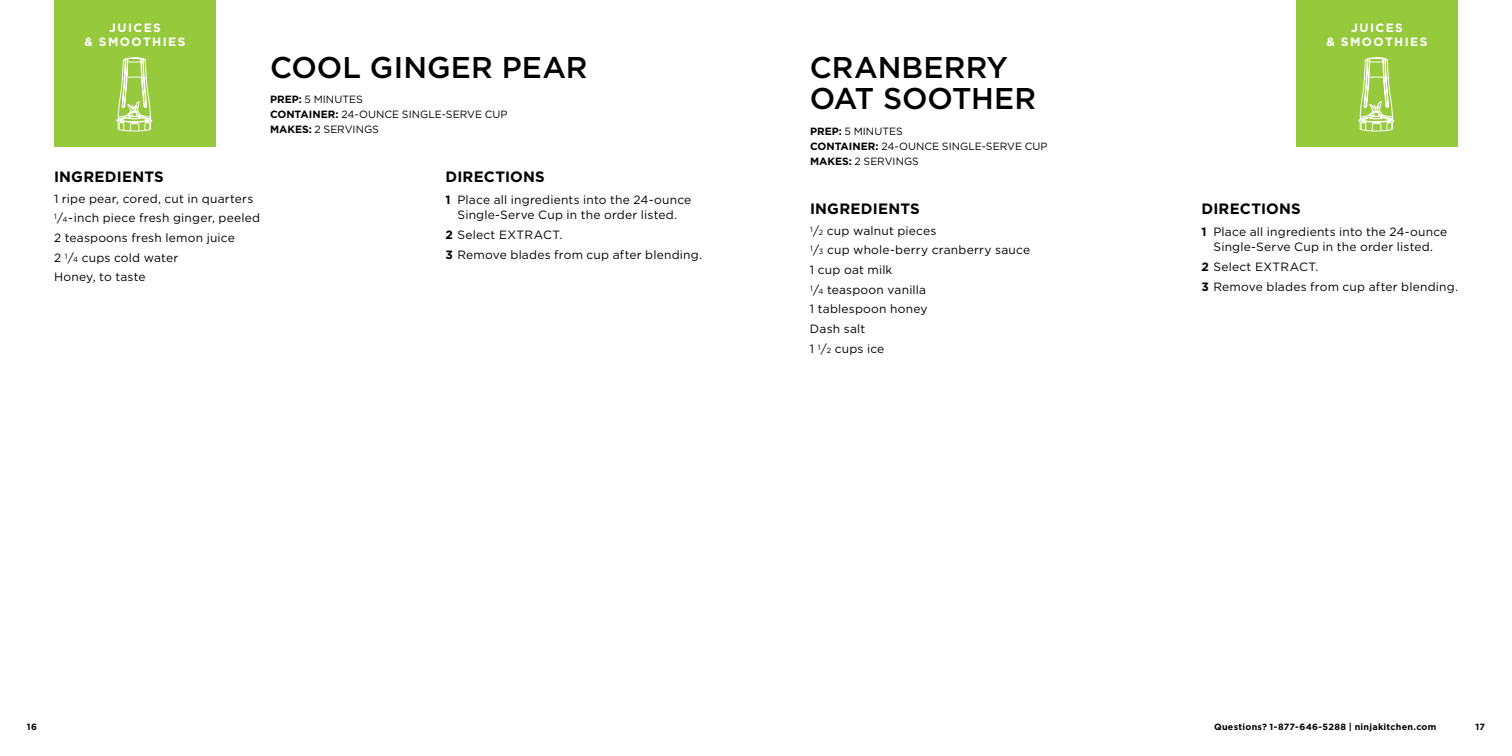
<style>
.page{position:relative;width:1512px;height:756px;background:#fff}
.page>*{position:absolute;margin:0;border:0;box-sizing:border-box;transform-origin:0 0}
.t1{font:500 30px/31.5px "Gotham";color:#000}
.t2{font:700 15px "Gotham";letter-spacing:.015em;color:#000}
.t3{font:12px/19.6px "Gotham";letter-spacing:.015em;color:#000}
.t4{font:700 12px/14.4px "Gotham";letter-spacing:.125em;color:#fff;text-align:center}
.t5{font:10.5px/15.3px "Gotham";letter-spacing:.005em;color:#000}
.t6{font:700 9px "Gotham";letter-spacing:.03em;color:#000}
.s1{font-size:7.5px}
.s2{font-weight:700}
</style>
<div class="page">
<div style="left:1296px;top:0;width:162px;height:147px;background:#97c93d"></div>
<svg style="left:1358px;top:57px;width:36px;height:75px"></svg>
<div style="left:54px;top:0;width:162px;height:147px;background:#97c93d"></div>
<svg style="left:116px;top:57px;width:36px;height:75px"></svg>
<p class="t4" style="left:85px;top:21px;width:102px">JUICES<br>&amp; SMOOTHIES</p>
<p class="t2" style="left:54px;top:166px;width:111px">INGREDIENTS</p>
<p class="t3" style="left:54px;top:188px;width:208px">1 ripe pear, cored, cut in quarters<br><sup>1</sup>/<span class="s1">4</span>-inch piece fresh ginger, peeled<br>2 teaspoons fresh lemon juice<br>2 <sup>1</sup>/<span class="s1">4</span> cups cold water<br>Honey, to taste</p>
<h1 class="t1" style="left:270px;top:51px;width:319px">COOL GINGER PEAR</h1>
<p class="t5" style="left:270px;top:91px;width:239px"><span class="s2">PREP:</span> 5 MINUTES<br><span class="s2">CONTAINER:</span> 24-OUNCE SINGLE-SERVE CUP<br><span class="s2">MAKES:</span> 2 SERVINGS</p>
<p class="t2" style="left:446px;top:166px;width:101px">DIRECTIONS</p>
<p class="t3" style="left:446px;top:192px;width:247px;line-height:15px;text-align:center"><span class="s2">1</span> Place all ingredients into the 24-ounce<br>Single-Serve Cup in the order listed.</p>
<p class="t3" style="left:446px;top:224px;width:258px;line-height:20.4px"><span class="s2">2</span> Select EXTRACT.<br><span class="s2">3</span> Remove blades from cup after blending.</p>
<h1 class="t1" style="left:810px;top:51px;width:228px">CRANBERRY<br>OAT SOOTHER</h1>
<p class="t5" style="left:810px;top:123px;width:239px"><span class="s2">PREP:</span> 5 MINUTES<br><span class="s2">CONTAINER:</span> 24-OUNCE SINGLE-SERVE CUP<br><span class="s2">MAKES:</span> 2 SERVINGS</p>
<p class="t2" style="left:810px;top:199px;width:111px">INGREDIENTS</p>
<p class="t3" style="left:810px;top:220px;width:222px"><sup>1</sup>/<span class="s1">2</span> cup walnut pieces<br><sup>1</sup>/<span class="s1">3</span> cup whole-berry cranberry sauce<br>1 cup oat milk<br><sup>1</sup>/<span class="s1">4</span> teaspoon vanilla<br>1 tablespoon honey<br>Dash salt<br>1 <sup>1</sup>/<span class="s1">2</span> cups ice</p>
<p class="t4" style="left:1327px;top:21px;width:102px">JUICES<br>&amp; SMOOTHIES</p>
<p class="t2" style="left:1202px;top:199px;width:101px">DIRECTIONS</p>
<p class="t3" style="left:1202px;top:224px;width:247px;line-height:15px;text-align:center"><span class="s2">1</span> Place all ingredients into the 24-ounce<br>Single-Serve Cup in the order listed.</p>
<p class="t3" style="left:1202px;top:256px;width:258px;line-height:20.4px"><span class="s2">2</span> Select EXTRACT.<br><span class="s2">3</span> Remove blades from cup after blending.</p>
<p class="t6" style="left:27px;top:721px;width:12px">16</p>
<p class="t6" style="left:1214px;top:721px;width:224px">Questions? 1-877-646-5288 | ninjakitchen.com</p>
<p class="t6" style="left:1476px;top:721px;width:11px">17</p>
</div>
